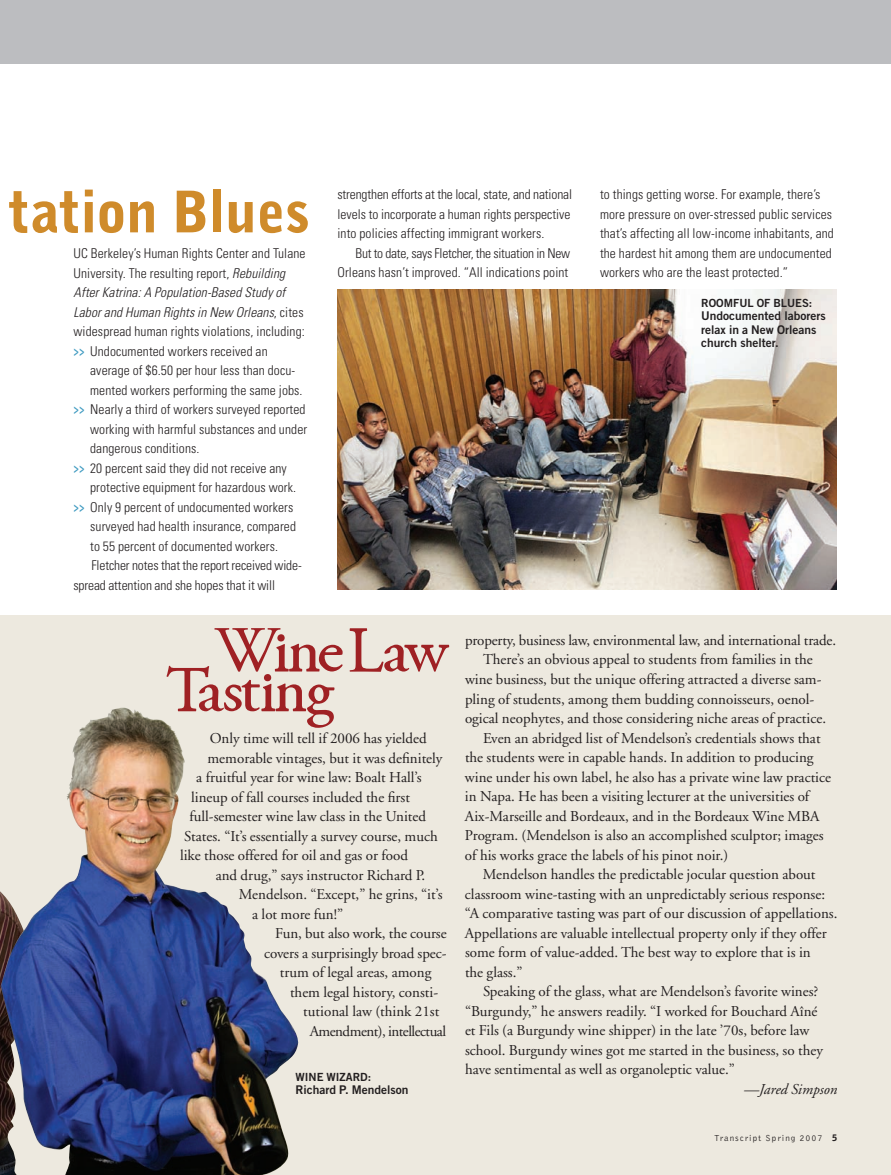
<style>
.page{position:relative;width:891px;height:1175px;background:#fff}
.page>*{position:absolute;margin:0;border:0;box-sizing:border-box;transform-origin:0 0}
.t1{font:900 57px "Bell Gothic BT";color:#cf8b2b}
.t2{font:15px "Adobe Garamond";color:#231f20}
.t3{font:15px "Adobe Garamond";letter-spacing:-.035em;color:#231f20}
.t4{font:italic 15px "Adobe Garamond";color:#231f20}
.t5{font:300 condensed 13.5px/19.5px "Univers";letter-spacing:.01em;color:#231f20}
.t6{font:300 condensed 13.5px "Univers";letter-spacing:-.01em;color:#231f20}
.t7{font:italic 300 condensed 13.5px "Univers";letter-spacing:.01em;color:#231f20}
.t8{font:300 condensed 13.5px "Univers";letter-spacing:-.02em;color:#231f20}
.t9{font:12px/13.5px "Trade Gothic Bold Two";color:#231f20}
.t10{font:11.25px "Trade Gothic Bold Two";color:#231f20}
.t11{font:9px "Bell Gothic BT";letter-spacing:.11em;color:#231f20}
.s1{font-style:italic}
.s2{font-style:normal}
.s3{font-family:"Adobe Garamond";font-weight:700;font-stretch:normal;font-size:18px;color:#409bc1}
.s4{font-weight:900}
</style>
<div class="page">
<div style="left:0;top:615px;width:891px;height:559px;background:#ede9df"></div>
<img style="left:337px;top:290px;width:500px;height:300px">
<div style="left:0;top:0;width:891px;height:63px;background:#bcbdc0"></div>
<img style="left:0;top:891px;width:1px;height:283px">
<img style="left:1px;top:707px;width:297px;height:467px">
<svg style="left:349px;top:628px;width:100px;height:44px"></svg>
<svg style="left:166px;top:628px;width:177px;height:100px"></svg>
<p class="t1" style="left:8px;top:191px;width:303px">tation Blues</p>
<p class="t5" style="left:74px;top:245px;width:234px">UC Berkeley’s Human Rights Center and Tulane</p>
<p class="t5" style="left:74px;top:264px;width:213px">University. The resulting report, <span class="s1">Rebuilding</span></p>
<p class="t7" style="left:73px;top:287px;width:213px">After Katrina: A Population-Based Study of</p>
<p class="t7" style="left:73px;top:307px;width:232px">Labor and Human Rights in New Orleans<span class="s2">, cites</span></p>
<p class="t5" style="left:74px;top:323px;width:233px">widespread human rights violations, including:</p>
<p class="t5" style="left:74px;top:342px;width:196px"><span class="s3">&gt;&gt;</span> Undocumented workers received an</p>
<p class="t5" style="left:90px;top:362px;width:207px">average of $6.50 per hour less than docu-</p>
<p class="t5" style="left:90px;top:381px;width:214px">mented workers performing the same jobs.</p>
<p class="t5" style="left:74px;top:401px;width:234px"><span class="s3">&gt;&gt;</span> Nearly a third of workers surveyed reported</p>
<p class="t5" style="left:90px;top:420px;width:219px">working with harmful substances and under</p>
<p class="t5" style="left:90px;top:440px;width:111px">dangerous conditions.</p>
<p class="t5" style="left:74px;top:459px;width:215px"><span class="s3">&gt;&gt;</span> 20 percent said they did not receive any</p>
<p class="t5" style="left:90px;top:479px;width:207px">protective equipment for hazardous work.</p>
<p class="t5" style="left:74px;top:498px;width:221px"><span class="s3">&gt;&gt;</span> Only 9 percent of undocumented workers</p>
<p class="t5" style="left:90px;top:518px;width:207px">surveyed had health insurance, compared</p>
<p class="t5" style="left:90px;top:537px;width:189px">to 55 percent of documented workers.</p>
<p class="t6" style="left:91px;top:560px;width:212px">Fletcher notes that the report received wide-</p>
<p class="t5" style="left:74px;top:576px;width:203px">spread attention and she hopes that it will</p>
<p class="t6" style="left:338px;top:189px;width:236px">strengthen efforts at the local, state, and national</p>
<p class="t5" style="left:338px;top:205px;width:234px">levels to incorporate a human rights perspective</p>
<p class="t5" style="left:338px;top:225px;width:208px">into policies affecting immigrant workers.</p>
<p class="t8" style="left:356px;top:248px;width:216px">But to date, says Fletcher, the situation in New</p>
<p class="t5" style="left:338px;top:264px;width:232px">Orleans hasn’t improved. “All indications point</p>
<p class="t5" style="left:600px;top:186px;width:235px">to things getting worse. For example, there’s more pressure on over-stressed public services that’s affecting all low-income inhabitants, and the hardest hit among them are undocumented workers who are the least protected.”</p>
<p class="t10" style="left:701px;top:298px;width:113px">ROOMFUL OF BLUES:</p>
<p class="t9" style="left:701px;top:310px;width:126px">Undocumented laborers relax in a New Orleans church shelter.</p>
<p class="t2" style="left:210px;top:732px;width:219px">Only time will tell if 2006 has yielded</p>
<p class="t2" style="left:208px;top:752px;width:237px">memorable vintages, but it was definitely</p>
<p class="t2" style="left:196px;top:771px;width:227px">a fruitful year for wine law: Boalt Hall’s</p>
<p class="t2" style="left:191px;top:791px;width:220px">lineup of fall courses included the first</p>
<p class="t2" style="left:189px;top:810px;width:238px">full-semester wine law class in the United</p>
<p class="t2" style="left:184px;top:830px;width:255px">States. “It’s essentially a survey course, much</p>
<p class="t2" style="left:180px;top:849px;width:229px">like those offered for oil and gas or food</p>
<p class="t2" style="left:216px;top:869px;width:211px">and drug,” says instructor Richard P.</p>
<p class="t2" style="left:239px;top:888px;width:205px">Mendelson. “Except,” he grins, “it’s</p>
<p class="t2" style="left:252px;top:908px;width:92px">a lot more fun!”</p>
<p class="t2" style="left:275px;top:927px;width:173px">Fun, but also work, the course</p>
<p class="t2" style="left:264px;top:947px;width:184px">covers a surprisingly broad spec-</p>
<p class="t2" style="left:280px;top:966px;width:153px">trum of legal areas, among</p>
<p class="t2" style="left:290px;top:986px;width:150px">them legal history, consti-</p>
<p class="t2" style="left:303px;top:1005px;width:138px">tutional law (think 21st</p>
<p class="t3" style="left:310px;top:1025px;width:138px">Amendment), intellectual</p>
<p class="t10" style="left:296px;top:1072px;width:77px">WINE WIZARD:</p>
<p class="t9" style="left:296px;top:1084px;width:115px">Richard P. Mendelson</p>
<p class="t2" style="left:465px;top:634px;width:373px">property, business law, environmental law, and international trade.</p>
<p class="t2" style="left:483px;top:653px;width:331px">There’s an obvious appeal to students from families in the</p>
<p class="t2" style="left:465px;top:673px;width:358px">wine business, but the unique offering attracted a diverse sam-</p>
<p class="t2" style="left:465px;top:692px;width:351px">pling of students, among them budding connoisseurs, oenol-</p>
<p class="t2" style="left:465px;top:712px;width:363px">ogical neophytes, and those considering niche areas of practice.</p>
<p class="t2" style="left:483px;top:731px;width:339px">Even an abridged list of Mendelson’s credentials shows that</p>
<p class="t2" style="left:465px;top:751px;width:350px">the students were in capable hands. In addition to producing</p>
<p class="t2" style="left:465px;top:770px;width:368px">wine under his own label, he also has a private wine law practice</p>
<p class="t2" style="left:465px;top:790px;width:346px">in Napa. He has been a visiting lecturer at the universities of</p>
<p class="t2" style="left:465px;top:809px;width:356px">Aix-Marseille and Bordeaux, and in the Bordeaux Wine MBA</p>
<p class="t2" style="left:465px;top:829px;width:360px">Program. (Mendelson is also an accomplished sculptor; images</p>
<p class="t2" style="left:465px;top:848px;width:265px">of his works grace the labels of his pinot noir.)</p>
<p class="t2" style="left:483px;top:868px;width:334px">Mendelson handles the predictable jocular question about</p>
<p class="t2" style="left:465px;top:887px;width:362px">classroom wine-tasting with an unpredictably serious response:</p>
<p class="t2" style="left:465px;top:907px;width:374px">“A comparative tasting was part of our discussion of appellations.</p>
<p class="t2" style="left:465px;top:926px;width:363px">Appellations are valuable intellectual property only if they offer</p>
<p class="t2" style="left:465px;top:946px;width:347px">some form of value-added. The best way to explore that is in</p>
<p class="t2" style="left:465px;top:965px;width:59px">the glass.”</p>
<p class="t2" style="left:483px;top:985px;width:337px">Speaking of the glass, what are Mendelson’s favorite wines?</p>
<p class="t2" style="left:465px;top:1004px;width:354px">“Burgundy,” he answers readily. “I worked for Bouchard Aîné</p>
<p class="t2" style="left:465px;top:1024px;width:346px">et Fils (a Burgundy wine shipper) in the late ’70s, before law</p>
<p class="t2" style="left:465px;top:1043px;width:360px">school. Burgundy wines got me started in the business, so they</p>
<p class="t2" style="left:465px;top:1063px;width:271px">have sentimental as well as organoleptic value.”</p>
<p class="t4" style="left:744px;top:1082px;width:94px">—Jared Simpson</p>
<p class="t11" style="left:715px;top:1134px;width:124px">Transcript Spring 2007 <span class="s4">5</span></p>
</div>
